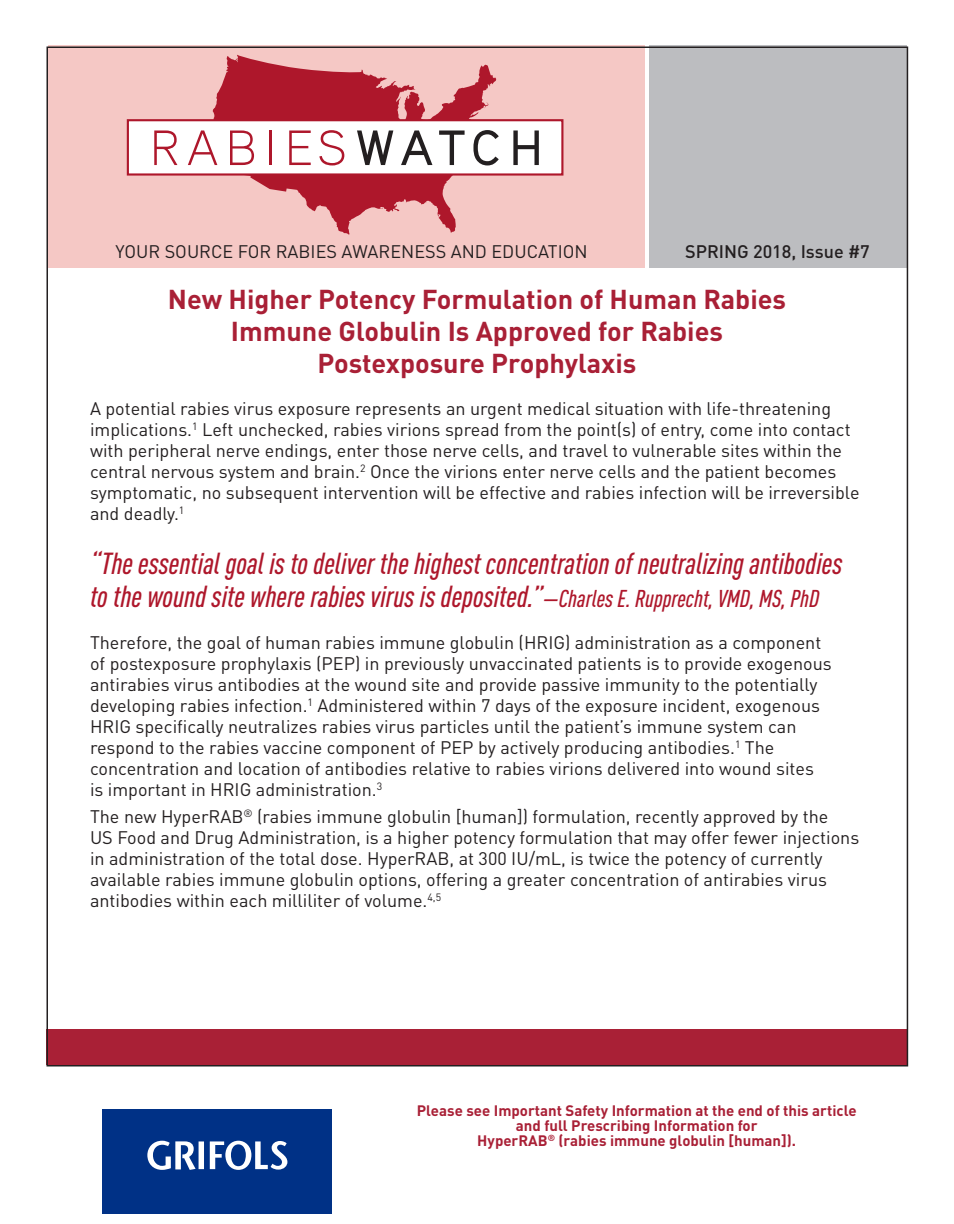
<style>
.page{position:relative;width:954px;height:1224px;background:#fff}
.page>*{position:absolute;margin:0;border:0;box-sizing:border-box;transform-origin:0 0}
.t1{font:italic 500 condensed 30px/33px "DINOT";color:#ae172b}
.t2{font:700 27px/32.4px "DINOT";color:#a92036;text-align:center}
.t3{font:18px/21px "DINOT";color:#231f20}
.t4{font:500 18px "DINOT";color:#231f20}
.t5{font:700 15px/15px "DINOT";color:#a92036;text-align:center}
.s1{font-size:24px}
</style>
<div class="page">
<div style="left:47px;top:1030px;width:860px;height:35px;background:#a92036"></div>
<div style="left:48px;top:46px;width:596px;height:222px;background:#f5c8c5"></div>
<svg style="left:212px;top:55px;width:284px;height:180px"></svg>
<div style="left:128px;top:120px;width:434px;height:55px;background:#fff"></div>
<div style="left:127px;top:119px;width:436px;height:57px;border:2px solid #ae172b"></div>
<svg style="left:154px;top:130px;width:23px;height:35px"></svg>
<svg style="left:188px;top:130px;width:29px;height:35px"></svg>
<svg style="left:230px;top:131px;width:24px;height:35px"></svg>
<hr style="left:270px;top:130px;width:2px;height:35px;background:#ae172b">
<svg style="left:289px;top:130px;width:22px;height:35px"></svg>
<svg style="left:319px;top:130px;width:25px;height:35px"></svg>
<svg style="left:357px;top:130px;width:36px;height:35px"></svg>
<svg style="left:401px;top:130px;width:31px;height:35px"></svg>
<svg style="left:439px;top:130px;width:26px;height:35px"></svg>
<svg style="left:473px;top:130px;width:26px;height:35px"></svg>
<svg style="left:513px;top:130px;width:26px;height:35px"></svg>
<div style="left:649px;top:46px;width:258px;height:222px;background:#bcbdc0"></div>
<div style="left:103px;top:1109px;width:229px;height:105px;background:#003186"></div>
<svg style="left:147px;top:1141px;width:140px;height:29px"></svg>
<p class="t3" style="left:115px;top:240px;width:474px">YOUR SOURCE FOR RABIES AWARENESS AND EDUCATION</p>
<p class="t4" style="left:685px;top:240px;width:186px">SPRING 2018, Issue #7</p>
<p class="t2" style="left:168px;top:282px;width:620px">New Higher Potency Formulation of Human Rabies<br>Immune Globulin Is Approved for Rabies<br>Postexposure Prophylaxis</p>
<p class="t3" style="left:90px;top:398px;width:771px">A potential rabies virus exposure represents an urgent medical situation with life-threatening implications.<sup>1</sup> Left unchecked, rabies virions spread from the point(s) of entry, come into contact with peripheral nerve endings, enter those nerve cells, and travel to vulnerable sites within the central nervous system and brain.<sup>2</sup> Once the virions enter nerve cells and the patient becomes symptomatic, no subsequent intervention will be effective and rabies infection will be irreversible and deadly.<sup>1</sup></p>
<p class="t1" style="left:90px;top:547px;width:754px">“The essential goal is to deliver the highest concentration of neutralizing antibodies to the wound site where rabies virus is deposited.”<span class="s1">—Charles E. Rupprecht, VMD, MS, PhD</span></p>
<p class="t3" style="left:90px;top:632px;width:743px">Therefore, the goal of human rabies immune globulin (HRIG) administration as a component of postexposure prophylaxis (PEP) in previously unvaccinated patients is to provide exogenous antirabies virus antibodies at the wound site and provide passive immunity to the potentially developing rabies infection.<sup>1</sup> Administered within 7 days of the exposure incident, exogenous HRIG specifically neutralizes rabies virus particles until the patient’s immune system can respond to the rabies vaccine component of PEP by actively producing antibodies.<sup>1</sup> The concentration and location of antibodies relative to rabies virions delivered into wound sites is important in HRIG administration.<sup>3</sup></p>
<p class="t3" style="left:90px;top:806px;width:771px">The new HyperRAB<sup>®</sup> (rabies immune globulin [human]) formulation, recently approved by the<br>US Food and Drug Administration, is a higher potency formulation that may offer fewer injections in administration of the total dose. HyperRAB, at 300 IU/mL, is twice the potency of currently available rabies immune globulin options, offering a greater concentration of antirabies virus antibodies within each milliliter of volume.<sup>4,5</sup></p>
<p class="t5" style="left:417px;top:1102px;width:441px">Please see Important Safety Information at the end of this article and full Prescribing Information for<br>HyperRAB<sup>®</sup> (rabies immune globulin [human]).</p>
</div>
